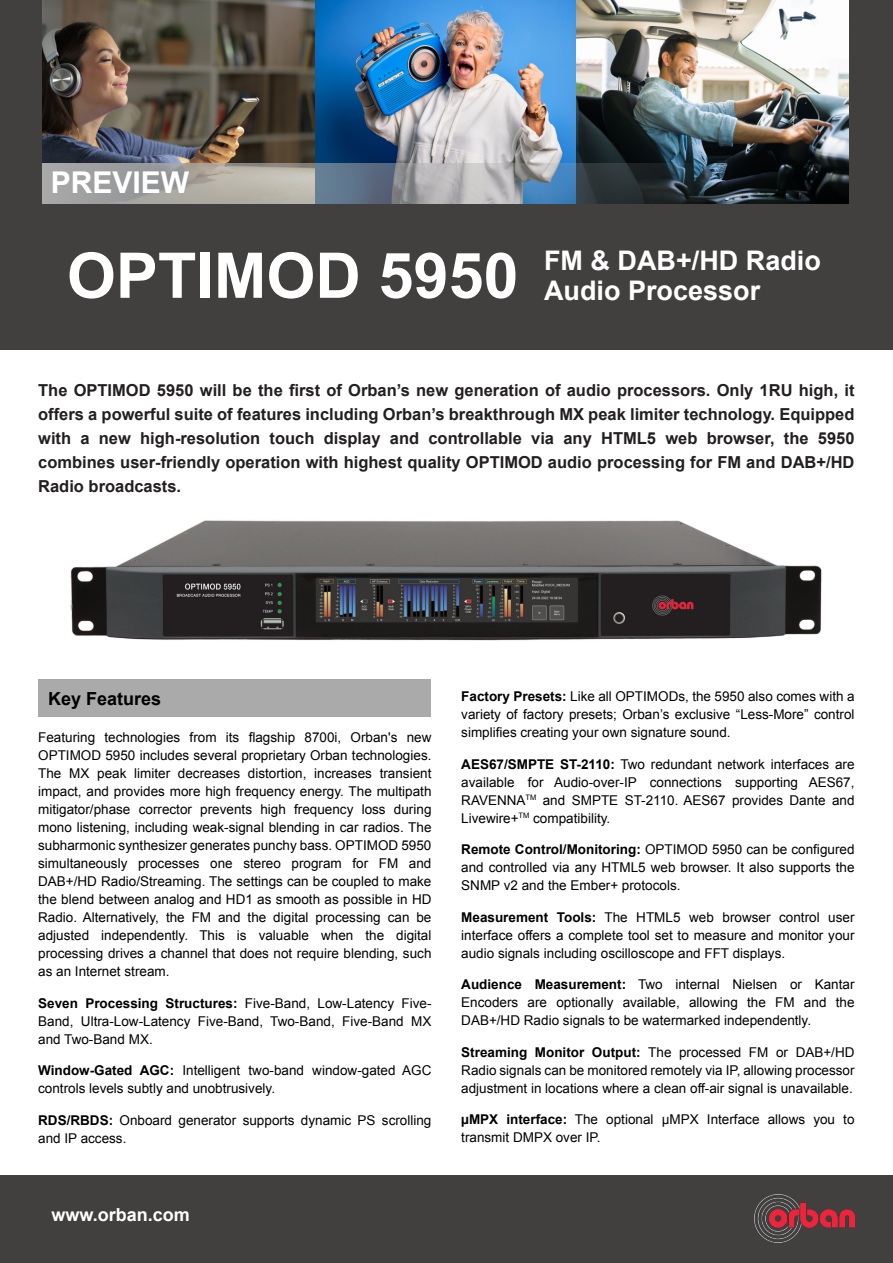
<style>
.page{position:relative;width:893px;height:1263px;background:#42403f}
.page>*{position:absolute;margin:0;border:0;box-sizing:border-box;transform-origin:0 0}
.t1{font:700 63px "Arial";color:#fff}
.t2{font:700 30px "Arial";color:#fff}
.t3{font:700 27px/30px "Arial";color:#fff}
.t4{font:700 18px "Arial";color:#fff}
.t5{font:700 18px "Arial";color:#000}
.t6{font:700 16.5px/24px "Arial";color:#231f20;text-align:justify}
.t7{font:13.5px/18px "Arial";color:#000;text-align:justify}
.s1{font-weight:700}
</style>
<div class="page">
<div style="left:0;top:350px;width:893px;height:824px;background:#fff"></div>
<img style="left:70px;top:520px;width:752px;height:121px">
<div style="left:38px;top:679px;width:393px;height:38px;background:#aaa"></div>
<img style="left:314px;top:0;width:534px;height:203px">
<img style="left:42px;top:0;width:272px;height:164px">
<img style="left:42px;top:164px;width:694px;height:39px">
<img style="left:754px;top:1194px;width:100px;height:48px">
<h2 class="t2" style="left:51px;top:171px;width:140px">PREVIEW</h2>
<h1 class="t1" style="left:67px;top:252px;width:453px">OPTIMOD 5950</h1>
<h3 class="t3" style="left:544px;top:248px;width:278px">FM &amp; DAB+/HD Radio<br>Audio Processor</h3>
<p class="t6" style="left:38px;top:379px;width:818px">The OPTIMOD 5950 will be the first of Orban’s new generation of audio processors. Only 1RU high, it offers a powerful suite of features including Orban’s breakthrough MX peak limiter technology. Equipped with a new high-resolution touch display and controllable via any HTML5 web browser, the 5950 combines user-friendly operation with highest quality OPTIMOD audio processing for FM and DAB+/HD Radio broadcasts.</p>
<h3 class="t5" style="left:48px;top:691px;width:115px">Key Features</h3>
<p class="t7" style="left:38px;top:729px;width:395px">Featuring technologies from its flagship 8700i, Orban's new OPTIMOD 5950 includes several proprietary Orban technologies.<br>The MX peak limiter decreases distortion, increases transient impact, and provides more high frequency energy. The multipath mitigator/phase corrector prevents high frequency loss during mono listening, including weak-signal blending in car radios. The subharmonic synthesizer generates punchy bass. OPTIMOD 5950 simultaneously processes one stereo program for FM and DAB+/HD Radio/Streaming. The settings can be coupled to make the blend between analog and HD1 as smooth as possible in HD Radio. Alternatively, the FM and the digital processing can be adjusted independently. This is valuable when the digital processing drives a channel that does not require blending, such as an Internet stream.</p>
<p class="t7" style="left:38px;top:995px;width:395px"><span class="s1">Seven Processing Structures:</span> Five-Band, Low-Latency Five-Band, Ultra-Low-Latency Five-Band, Two-Band, Five-Band MX and Two-Band MX.</p>
<p class="t7" style="left:38px;top:1062px;width:395px"><span class="s1">Window-Gated AGC:</span> Intelligent two-band window-gated AGC controls levels subtly and unobtrusively.</p>
<p class="t7" style="left:38px;top:1112px;width:395px"><span class="s1">RDS/RBDS:</span> Onboard generator supports dynamic PS scrolling and IP access.</p>
<h3 class="t4" style="left:51px;top:1208px;width:140px">www.orban.com</h3>
<p class="t7" style="left:461px;top:689px;width:395px"><span class="s1">Factory Presets:</span> Like all OPTIMODs, the 5950 also comes with a variety of factory presets; Orban’s exclusive “Less-More” control simplifies creating your own signature sound.</p>
<p class="t7" style="left:461px;top:756px;width:395px"><span class="s1">AES67/SMPTE ST-2110:</span> Two redundant network interfaces are available for Audio-over-IP connections supporting AES67, RAVENNA<sup>TM</sup> and SMPTE ST-2110. AES67 provides Dante and Livewire+<sup>TM</sup> compatibility.</p>
<p class="t7" style="left:461px;top:842px;width:395px"><span class="s1">Remote Control/Monitoring:</span> OPTIMOD 5950 can be configured and controlled via any HTML5 web browser. It also supports the SNMP v2 and the Ember+ protocols.</p>
<p class="t7" style="left:461px;top:909px;width:395px"><span class="s1">Measurement Tools:</span> The HTML5 web browser control user interface offers a complete tool set to measure and monitor your audio signals including oscilloscope and FFT displays.</p>
<p class="t7" style="left:461px;top:977px;width:395px"><span class="s1">Audience Measurement:</span> Two internal Nielsen or Kantar Encoders are optionally available, allowing the FM and the DAB+/HD Radio signals to be watermarked independently.</p>
<p class="t7" style="left:461px;top:1044px;width:395px"><span class="s1">Streaming Monitor Output:</span> The processed FM or DAB+/HD Radio signals can be monitored remotely via IP, allowing processor adjustment in locations where a clean off-air signal is unavailable.</p>
<p class="t7" style="left:461px;top:1112px;width:395px"><span class="s1">µMPX interface:</span> The optional µMPX Interface allows you to transmit DMPX over IP.</p>
</div>
